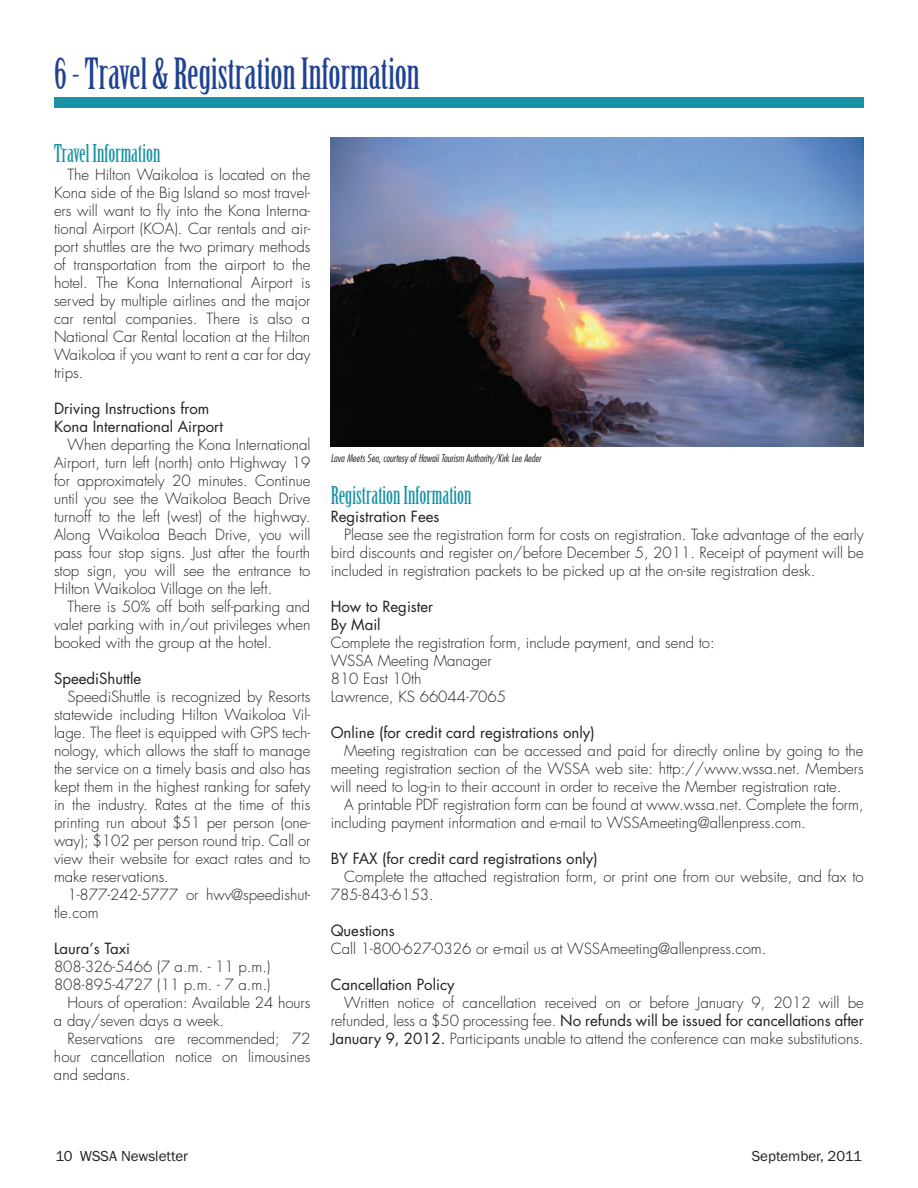
<style>
.page{position:relative;width:918px;height:1188px;background:#fff}
.page>*{position:absolute;margin:0;border:0;box-sizing:border-box;transform-origin:0 0}
.t1{font:42px "Birch+WXSALE";color:#1f4392}
.t2{font:24px "Birch+WXSALE";color:#1992a6}
.t3{font:15px/18px "Futura Light+SVWDBL";color:#231f20;text-align:justify}
.t4{font:15px/18px "Futura Book+SQPKIM";color:#231f20}
.t5{font:15px "Franklin Gothic";color:#231f20}
.t6{font:italic 10.5px "Futura Condensed Light+DJZXDE";color:#231f20}
.s1{font-family:"Futura Light+SVWDBL"}
.s2{font-family:"Futura Book+SQPKIM"}
</style>
<div class="page">
<div style="left:54px;top:97px;width:810px;height:11px;background:#1992a6"></div>
<img style="left:331px;top:137px;width:533px;height:310px">
<h1 class="t1" style="left:54px;top:58px;width:367px">6 -Travel &amp; Registration Information</h1>
<h2 class="t2" style="left:54px;top:144px;width:108px">Travel Information</h2>
<p class="t3" style="left:54px;top:167px;width:258px;text-indent:13px">The Hilton Waikoloa is located on the Kona side of the Big Island so most travel&shy;ers will want to fly into the Kona Interna&shy;tional Airport (KOA). Car rentals and air&shy;port shuttles are the two primary methods of transportation from the airport to the hotel. The Kona International Airport is served by multiple airlines and the major car rental companies. There is also a National Car Rental location at the Hilton Waikoloa if you want to rent a car for day trips.</p>
<p class="t4" style="left:54px;top:401px;width:171px">Driving Instructions from<br>Kona International Airport</p>
<p class="t3" style="left:54px;top:437px;width:258px;text-indent:14px">When departing the Kona International Airport, turn left (north) onto Highway 19 for approximately 20 minutes. Continue until you see the Waikoloa Beach Drive turnoff to the left (west) of the highway.<br>Along Waikoloa Beach Drive, you will pass four stop signs. Just after the fourth stop sign, you will see the entrance to Hilton Waikoloa Village on the left.</p>
<p class="t3" style="left:54px;top:599px;width:258px;text-indent:14px">There is 50% off both self-parking and valet parking with in/out privileges when booked with the group at the hotel.</p>
<p class="t4" style="left:54px;top:671px;width:89px">SpeediShuttle</p>
<p class="t3" style="left:54px;top:689px;width:258px;text-indent:14px">SpeediShuttle is recognized by Resorts statewide including Hilton Waikoloa Vil&shy;lage. The fleet is equipped with GPS tech&shy;nology, which allows the staff to manage the service on a timely basis and also has kept them in the highest ranking for safety in the industry. Rates at the time of this printing run about $51 per person (one&shy;way); $102 per person round trip. Call or view their website for exact rates and to make reservations.</p>
<p class="t3" style="left:54px;top:887px;width:258px;text-indent:14px">1-877-242-5777 or hwv@speedishut&shy;tle.com</p>
<p class="t4" style="left:54px;top:941px;width:78px">Laura’s Taxi</p>
<p class="t3" style="left:54px;top:959px;width:218px">808-326-5466 (7 a.m. - 11 p.m.)</p>
<p class="t3" style="left:54px;top:977px;width:218px">808-895-4727 (11 p.m. - 7 a.m.)</p>
<p class="t3" style="left:68px;top:995px;width:244px">Hours of operation: Available 24 hours</p>
<p class="t3" style="left:54px;top:1013px;width:172px">a day/seven days a week.</p>
<p class="t3" style="left:67px;top:1031px;width:244px">Reservations are recommended; 72</p>
<p class="t3" style="left:54px;top:1049px;width:258px">hour cancellation notice on limousines</p>
<p class="t3" style="left:54px;top:1067px;width:78px">and sedans.</p>
<p class="t6" style="left:331px;top:454px;width:213px">Lava Meets Sea, courtesy of HawaiiTourism Authority/Kirk Lee Aeder</p>
<h2 class="t2" style="left:331px;top:486px;width:142px">Registration Information</h2>
<p class="t4" style="left:331px;top:509px;width:110px">Registration Fees</p>
<p class="t3" style="left:331px;top:527px;width:534px;text-indent:14px">Please see the registration form for costs on registration. Take advantage of the early bird discounts and register on/before December 5, 2011. Receipt of payment will be included in registration packets to be picked up at the on-site registration desk.</p>
<p class="t4" style="left:331px;top:599px;width:104px">How to Register<br>By Mail</p>
<p class="t3" style="left:331px;top:635px;width:386px;text-align:left">Complete the registration form, include payment, and send to:<br>WSSA Meeting Manager<br>810 East 10th<br>Lawrence, KS 66044-7065</p>
<p class="t4" style="left:331px;top:725px;width:265px">Online (for credit card registrations only)</p>
<p class="t3" style="left:331px;top:743px;width:534px;text-indent:14px">Meeting registration can be accessed and paid for directly online by going to the meeting registration section of the WSSA web site: http://www.wssa.net. Members will need to log-in to their account in order to receive the Member registration rate.</p>
<p class="t3" style="left:331px;top:797px;width:535px;text-indent:14px">A printable PDF registration form can be found at www.wssa.net. Complete the form, including payment information and e-mail to WSSAmeeting@allenpress.com.</p>
<p class="t4" style="left:331px;top:851px;width:269px">BY FAX (for credit card registrations only)</p>
<p class="t3" style="left:331px;top:869px;width:534px;text-indent:14px">Complete the attached registration form, or print one from our website, and fax to<br>785-843-6153.</p>
<p class="t4" style="left:331px;top:923px;width:66px">Questions</p>
<p class="t3" style="left:331px;top:941px;width:437px">Call 1-800-627-0326 or e-mail us at WSSAmeeting@allenpress.com.</p>
<p class="t4" style="left:331px;top:977px;width:125px">Cancellation Policy</p>
<p class="t3" style="left:344px;top:995px;width:521px">Written notice of cancellation received on or before January 9, 2012 will be</p>
<p class="t4" style="left:331px;top:1013px;width:535px"><span class="s1">refunded, less a $50 processing fee.</span> No refunds will be issued for cancellations after</p>
<p class="t3" style="left:331px;top:1031px;width:534px"><span class="s2">January 9, 2012.</span> Participants unable to attend the conference can make substitutions.</p>
<p class="t5" style="left:56px;top:1147px;width:134px">10 WSSA Newsletter</p>
<p class="t5" style="left:752px;top:1147px;width:112px">September, 2011</p>
</div>
